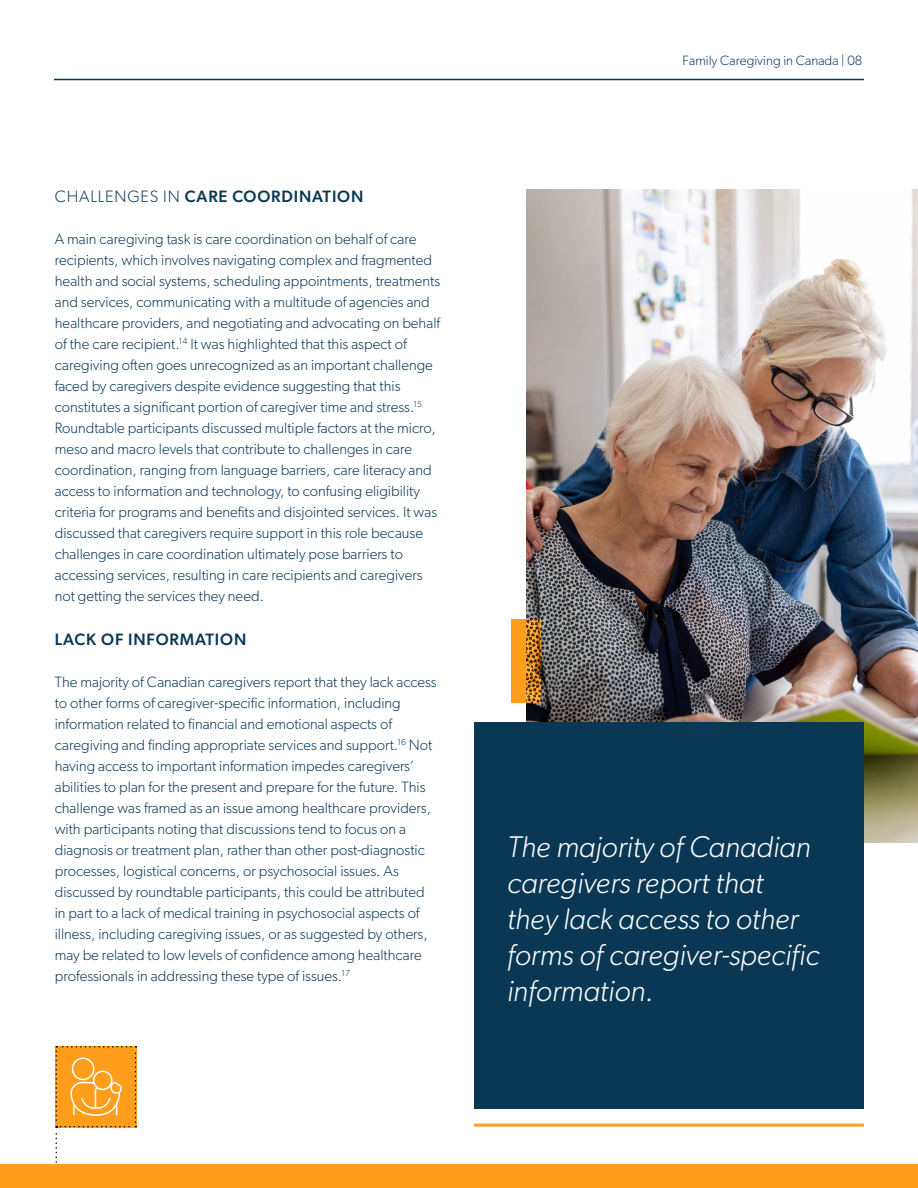
<style>
.page{position:relative;width:918px;height:1188px;background:#fff}
.page>*{position:absolute;margin:0;border:0;box-sizing:border-box;transform-origin:0 0}
.t1{font:italic 300 30px/36px "Gibson";color:#fff}
.t2{font:500 16.5px "Gibson";letter-spacing:.05em;color:#0a3854}
.t3{font:300 15px/21px "Gibson";color:#0a3854}
.t4{font:300 13.5px "Gibson";color:#0a3854}
.s1{font-weight:300}
</style>
<div class="page">
<img style="left:526px;top:189px;width:392px;height:653px">
<div style="left:474px;top:722px;width:390px;height:386px;background:#0a3854"></div>
<hr style="left:474px;top:1124px;width:390px;height:3px;background:#ff9e1c">
<svg style="left:56px;top:1046px;width:80px;height:119px"></svg>
<div style="left:0;top:1165px;width:918px;height:23px;background:#ff9e1c"></div>
<svg style="left:512px;top:620px;width:30px;height:84px;background:#d0841f"></svg>
<hr style="left:54px;top:79px;width:810px;height:1px;background:#0a3854">
<p class="t2" style="left:55px;top:187px;width:310px"><span class="s1">CHALLENGES IN</span> CARE COORDINATION</p>
<p class="t3" style="left:55px;top:228px;width:387px">A main caregiving task is care coordination on behalf of care recipients, which involves navigating complex and fragmented health and social systems, scheduling appointments, treatments and services, communicating with a multitude of agencies and healthcare providers, and negotiating and advocating on behalf of the care recipient.<sup>14</sup> It was highlighted that this aspect of caregiving often goes unrecognized as an important challenge faced by caregivers despite evidence suggesting that this constitutes a significant portion of caregiver time and stress.<sup>15<br></sup>Roundtable participants discussed multiple factors at the micro, meso and macro levels that contribute to challenges in care coordination, ranging from language barriers, care literacy and access to information and technology, to confusing eligibility criteria for programs and benefits and disjointed services. It was discussed that caregivers require support in this role because challenges in care coordination ultimately pose barriers to accessing services, resulting in care recipients and caregivers not getting the services they need.</p>
<p class="t2" style="left:55px;top:629px;width:193px">LACK OF INFORMATION</p>
<p class="t3" style="left:55px;top:671px;width:383px">The majority of Canadian caregivers report that they lack access to other forms of caregiver-specific information, including information related to financial and emotional aspects of caregiving and finding appropriate services and support.<sup>16</sup> Not having access to important information impedes caregivers’ abilities to plan for the present and prepare for the future. This challenge was framed as an issue among healthcare providers, with participants noting that discussions tend to focus on a diagnosis or treatment plan, rather than other post-diagnostic processes, logistical concerns, or psychosocial issues. As discussed by roundtable participants, this could be attributed in part to a lack of medical training in psychosocial aspects of illness, including caregiving issues, or as suggested by others, may be related to low levels of confidence among healthcare professionals in addressing these type of issues.<sup>17</sup></p>
<p class="t4" style="left:682px;top:52px;width:182px">Family Caregiving in Canada | 08</p>
<h1 class="t1" style="left:507px;top:829px;width:314px">The majority of Canadian caregivers report that they lack access to other forms of caregiver-specific information.</h1>
</div>
